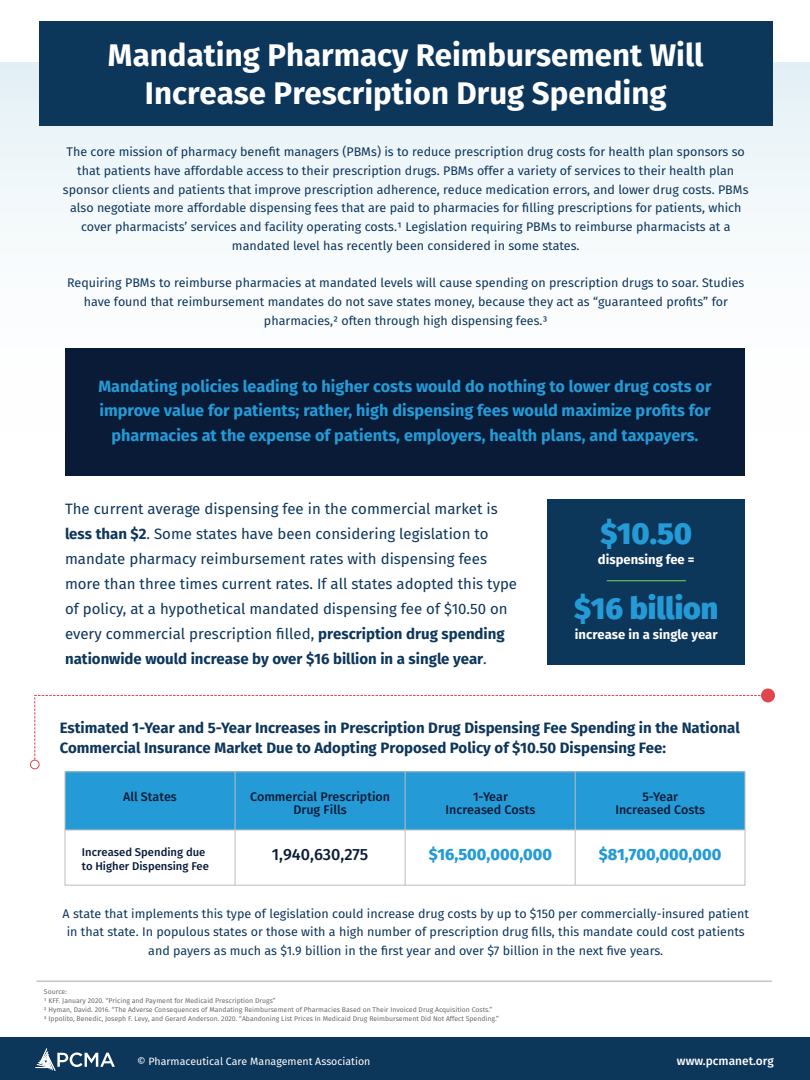
<style>
.page{position:relative;width:810px;height:1080px;background:#fff}
.page>*{position:absolute;margin:0;border:0;box-sizing:border-box;transform-origin:0 0}
.t1{font:700 31.25px/37.5px "Fira Sans";color:#fff;text-align:center}
.t2{font:800 30.38px "Fira Sans";color:#249bd6}
.t3{font:700 16.25px/25px "Fira Sans";color:#249bd6;text-align:center}
.t4{font:800 16.25px "Fira Sans";color:#249bd6}
.t5{font:500 16.25px "Fira Sans";color:#091b37}
.t6{font:15px/25px "Fira Sans";color:#0d365b}
.t7{font:700 15px/20.6px "Fira Sans";color:#0d365b}
.t8{font:700 13px "Fira Sans";color:#fff}
.t9{font:12.5px/18.8px "Fira Sans";color:#0d365b;text-align:center}
.t10{font:500 12.5px/13.8px "Fira Sans";color:#091b37;text-align:center}
.t11{font:500 11.94px "Fira Sans";color:#fff}
.t12{font:500 11.25px/13.8px "Fira Sans";color:#091b37}
.t13{font:10.56px "Fira Sans";color:#fff}
.t14{font:6.88px/8.8px "Fira Sans";color:#6c6c6f}
.s1{font-weight:700}
</style>
<div class="page">
<div style="left:547px;top:500px;width:198px;height:165px;background:#0d365b"></div>
<hr style="left:607px;top:580px;width:79px;height:1px;background:#5fbb4d">
<div style="left:1px;top:63px;width:809px;height:374px;background:#f6fafb"></div>
<div style="left:65px;top:348px;width:680px;height:127px;background:#091b37"></div>
<div style="left:39px;top:22px;width:734px;height:104px;background:#0d365b"></div>
<div style="left:0;top:1038px;width:809px;height:42px;background:#0d365b"></div>
<svg style="left:35px;top:1048px;width:80px;height:23px"></svg>
<div style="left:761px;top:689px;width:14px;height:13px;background:#de454c;border-radius:50%"></div>
<svg style="left:34px;top:695px;width:735px;height:67px"></svg>
<div style="left:30px;top:760px;width:9px;height:9px;border:1px solid #de454c;border-radius:50%"></div>
<div style="left:65px;top:772px;width:680px;height:58px;background:#249bd6"></div>
<hr style="left:65px;top:830px;width:680px;height:1px;background:#bcbdc0">
<hr style="left:235px;top:772px;width:1px;height:113px;background:#bcbdc0">
<hr style="left:575px;top:772px;width:1px;height:113px;background:#bcbdc0">
<hr style="left:405px;top:772px;width:1px;height:113px;background:#bcbdc0">
<div style="left:65px;top:771px;width:680px;height:114px;border:1px solid #bcbdc0"></div>
<hr style="left:37px;top:981px;width:735px;height:1px;background:#a7a9ac">
<h1 class="t1" style="left:108px;top:35px;width:597px">Mandating Pharmacy Reimbursement Will<br>Increase Prescription Drug Spending</h1>
<p class="t9" style="left:63px;top:142px;width:687px">The core mission of pharmacy benefit managers (PBMs) is to reduce prescription drug costs for health plan sponsors so that patients have affordable access to their prescription drugs. PBMs offer a variety of services to their health plan sponsor clients and patients that improve prescription adherence, reduce medication errors, and lower drug costs. PBMs also negotiate more affordable dispensing fees that are paid to pharmacies for filling prescriptions for patients, which cover pharmacists’ services and facility operating costs.1 Legislation requiring PBMs to reimburse pharmacists at a mandated level has recently been considered in some states.</p>
<p class="t9" style="left:67px;top:273px;width:679px">Requiring PBMs to reimburse pharmacies at mandated levels will cause spending on prescription drugs to soar. Studies have found that reimbursement mandates do not save states money, because they act as “guaranteed profits” for pharmacies,2 often through high dispensing fees.3</p>
<p class="t3" style="left:98px;top:372px;width:615px">Mandating policies leading to higher costs would do nothing to lower drug costs or improve value for patients; rather, high dispensing fees would maximize profits for pharmacies at the expense of patients, employers, health plans, and taxpayers.</p>
<p class="t6" style="left:65px;top:496px;width:454px">The current average dispensing fee in the commercial market is <span class="s1">less than $2</span>. Some states have been considering legislation to mandate pharmacy reimbursement rates with dispensing fees more than three times current rates. If all states adopted this type of policy, at a hypothetical mandated dispensing fee of $10.50 on every commercial prescription filled, <span class="s1">prescription drug spending nationwide would increase by over $16 billion in a single year</span>.</p>
<h2 class="t2" style="left:600px;top:506px;width:93px">$10.50</h2>
<p class="t8" style="left:598px;top:548px;width:98px">dispensing fee =</p>
<h2 class="t2" style="left:574px;top:582px;width:146px">$16 billion</h2>
<p class="t8" style="left:575px;top:623px;width:144px">increase in a single year</p>
<p class="t7" style="left:60px;top:716px;width:682px">Estimated 1-Year and 5-Year Increases in Prescription Drug Dispensing Fee Spending in the National<br>Commercial Insurance Market Due to Adopting Proposed Policy of $10.50 Dispensing Fee:</p>
<p class="t10" style="left:123px;top:789px;width:55px">All States</p>
<p class="t10" style="left:250px;top:789px;width:142px">Commercial Prescription<br>Drug Fills</p>
<p class="t10" style="left:446px;top:789px;width:91px">1-Year<br>Increased Costs</p>
<p class="t10" style="left:615px;top:789px;width:91px">5-Year<br>Increased Costs</p>
<p class="t12" style="left:82px;top:845px;width:129px">Increased Spending due to Higher Dispensing Fee</p>
<h3 class="t5" style="left:272px;top:841px;width:98px">1,940,630,275</h3>
<h3 class="t4" style="left:429px;top:840px;width:125px">$16,500,000,000</h3>
<h3 class="t4" style="left:599px;top:840px;width:124px">$81,700,000,000</h3>
<p class="t9" style="left:63px;top:904px;width:688px">A state that implements this type of legislation could increase drug costs by up to $150 per commercially-insured patient in that state. In populous states or those with a high number of prescription drug fills, this mandate could cost patients and payers as much as $1.9 billion in the first year and over $7 billion in the next five years.</p>
<p class="t14" style="left:44px;top:987px;width:456px">Source:<br>1 KFF. January 2020. “Pricing and Payment for Medicaid Prescription Drugs”<br>2 Hyman, David. 2016. “The Adverse Consequences of Mandating Reimbursement of Pharmacies Based on Their Invoiced Drug Acquisition Costs.”<br>3 Ippolito, Benedic, Joseph F. Levy, and Gerard Anderson. 2020. “Abandoning List Prices In Medicaid Drug Reimbursement Did Not Affect Spending.”</p>
<p class="t13" style="left:137px;top:1053px;width:235px">© Pharmaceutical Care Management Association</p>
<p class="t11" style="left:677px;top:1052px;width:99px">www.pcmanet.org</p>
</div>
